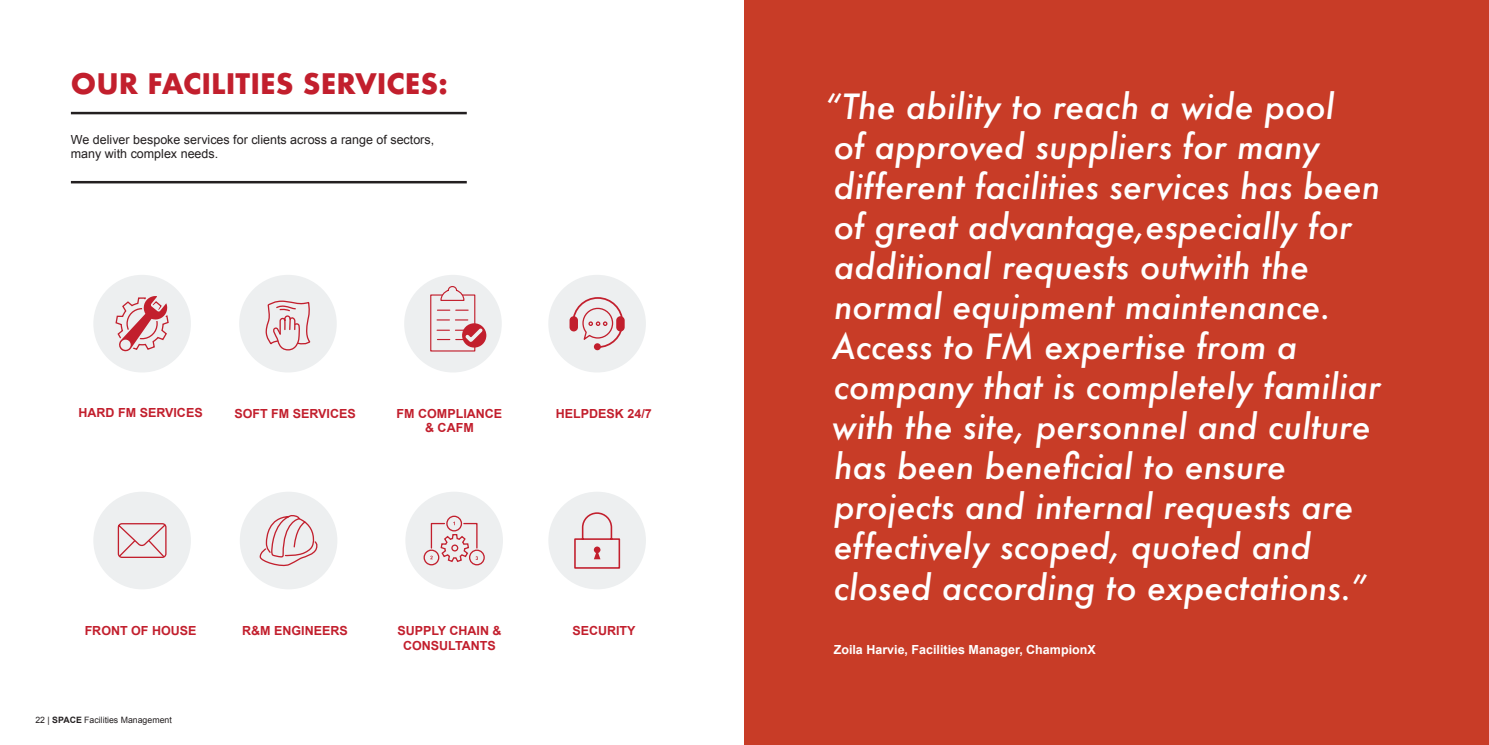
<style>
.page{position:relative;width:1489px;height:745px;background:#fff}
.page>*{position:absolute;margin:0;border:0;box-sizing:border-box;transform-origin:0 0}
.t1{font:italic 500 33.75px/40px "Futura";color:#fff}
.t2{font:700 27.5px "Futura";color:#c21f2d}
.t3{font:700 12.5px/14.4px "Arial";color:#c21f2d;text-align:center}
.Paragraph_Style_2{font:12.5px/14.4px "Arial";color:#231f20}
.t4{font:700 12.5px "Arial";color:#fff}
.t5{font:8.75px "Arial";color:#231f20}
.s1{font-weight:700}
</style>
<div class="page">
<div style="left:93px;top:275px;width:98px;height:97px;background:#edeff0;border-radius:50%"></div>
<svg style="left:115px;top:296px;width:54px;height:56px"></svg>
<div style="left:93px;top:491px;width:98px;height:98px;background:#edeff0;border-radius:50%"></div>
<svg style="left:117px;top:523px;width:50px;height:35px"></svg>
<div style="left:239px;top:275px;width:98px;height:97px;background:#edeff0;border-radius:50%"></div>
<svg style="left:266px;top:300px;width:45px;height:51px"></svg>
<div style="left:240px;top:491px;width:97px;height:98px;background:#edeff0;border-radius:50%"></div>
<svg style="left:259px;top:515px;width:59px;height:52px"></svg>
<hr style="left:71px;top:181px;width:396px;height:2px;background:#231f20">
<hr style="left:71px;top:112px;width:396px;height:2px;background:#231f20">
<div style="left:548px;top:275px;width:98px;height:97px;background:#edeff0;border-radius:50%"></div>
<svg style="left:572px;top:297px;width:52px;height:51px"></svg>
<div style="left:569px;top:316px;width:9px;height:15px;background:#c21f2d;border-radius:4px"></div>
<div style="left:616px;top:316px;width:8px;height:15px;background:#c21f2d;border-radius:4px"></div>
<div style="left:594px;top:343px;width:7px;height:7px;background:#c21f2d;border-radius:50%"></div>
<div style="left:404px;top:275px;width:98px;height:97px;background:#edeff0;border-radius:50%"></div>
<div style="left:430px;top:294px;width:45px;height:57px;border:1px solid #c21f2d"></div>
<svg style="left:440px;top:286px;width:25px;height:15px"></svg>
<svg style="left:456px;top:309px;width:12px;height:1px"></svg>
<svg style="left:437px;top:309px;width:13px;height:1px"></svg>
<div style="left:462px;top:323px;width:24px;height:24px;background:#c21f2d;border-radius:50%"></div>
<svg style="left:437px;top:319px;width:49px;height:26px"></svg>
<div style="left:405px;top:491px;width:98px;height:98px;background:#edeff0;border-radius:50%"></div>
<svg style="left:423px;top:515px;width:62px;height:50px"></svg>
<div style="left:548px;top:491px;width:98px;height:98px;background:#edeff0;border-radius:50%"></div>
<svg style="left:574px;top:512px;width:47px;height:57px"></svg>
<div style="left:744px;top:0;width:744px;height:744px;background:#c83c27"></div>
<p class="t2" style="left:71px;top:63px;width:378px">OUR FACILITIES SERVICES:</p>
<p class="Paragraph_Style_2" style="left:71px;top:132px;width:365px">We deliver bespoke services for clients across a range of sectors, many with complex needs.</p>
<p class="t3" style="left:78px;top:406px;width:126px">HARD FM SERVICES</p>
<p class="t3" style="left:234px;top:406px;width:123px">SOFT FM SERVICES</p>
<p class="t3" style="left:396px;top:406px;width:107px">FM COMPLIANCE &amp; CAFM</p>
<p class="t3" style="left:556px;top:406px;width:97px">HELPDESK 24/7</p>
<p class="t3" style="left:85px;top:623px;width:113px">FRONT OF HOUSE</p>
<p class="t3" style="left:242px;top:623px;width:107px">R&amp;M ENGINEERS</p>
<p class="t5" style="left:35px;top:713px;width:138px">22 | <span class="s1">SPACE</span> Facilities Management</p>
<p class="t3" style="left:397px;top:623px;width:106px">SUPPLY CHAIN &amp;<br>CONSULTANTS</p>
<p class="t3" style="left:572px;top:623px;width:65px">SECURITY</p>
<p class="t1" style="left:824px;top:86px;width:557px">“The ability to reach a wide pool<br>of approved suppliers for many different facilities services has been of great advantage,especially for additional requests outwith the normal equipment maintenance.<br>Access to FM expertise from a company that is completely familiar with the site, personnel and culture has been beneficial to ensure projects and internal requests are effectively scoped, quoted and closed according to expectations.”</p>
<p class="t4" style="left:833px;top:641px;width:263px">Zoila Harvie, Facilities Manager, ChampionX</p>
</div>
